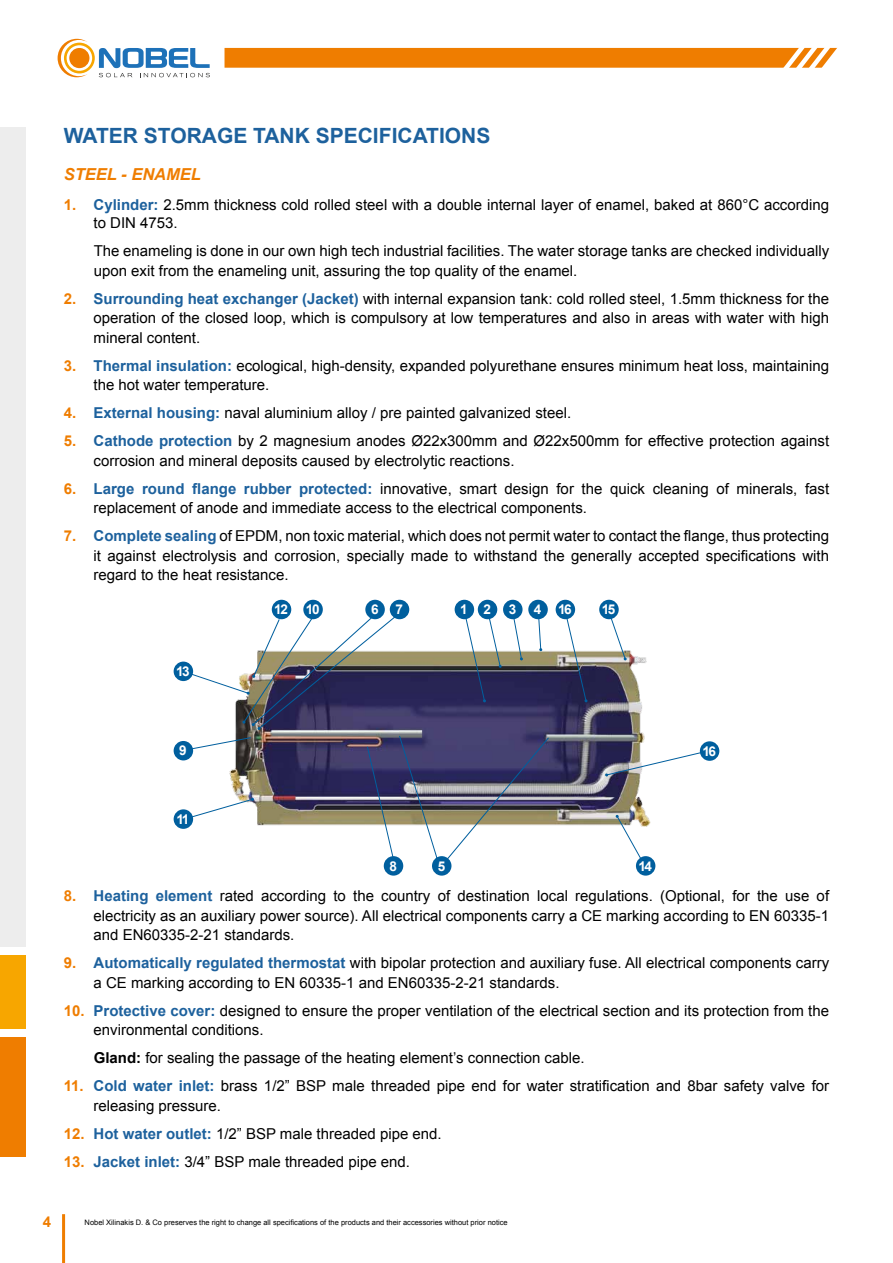
<style>
.page{position:relative;width:893px;height:1263px;background:#fff}
.page>*{position:absolute;margin:0;border:0;box-sizing:border-box;transform-origin:0 0}
.t1{font:700 21px "Arial";color:#1d619d}
.t2{font:italic 700 16.5px "Arial";color:#ef7d00}
.t3{font:15px/19.5px "Arial";color:#000}
.t4{font:700 15px "Arial";color:#ef7d00}
.t5{font:700 13.5px "Arial";letter-spacing:-.1em;color:#fff}
.t6{font:7.5px "Arial";color:#000}
.s1{font-weight:700;color:#ef7d00}
.s2{font-weight:700;color:#1d619d}
.s3{font-weight:700}
</style>
<div class="page">
<div style="left:0;top:1037px;width:26px;height:120px;background:#ef7d00"></div>
<div style="left:0;top:955px;width:26px;height:74px;background:#f7a600"></div>
<div style="left:0;top:128px;width:26px;height:819px;background:#ededed"></div>
<svg style="left:58px;top:39px;width:152px;height:38px"></svg>
<hr style="left:62px;top:1214px;width:3px;height:49px;background:#ef7d00">
<svg style="left:225px;top:47px;width:612px;height:21px;background:#f08918"></svg>
<img style="left:557px;top:650px;width:94px;height:176px">
<svg style="left:566px;top:616px;width:22px;height:86px"></svg>
<svg style="left:610px;top:617px;width:17px;height:43px"></svg>
<svg style="left:604px;top:749px;width:109px;height:27px"></svg>
<svg style="left:616px;top:815px;width:27px;height:46px"></svg>
<svg style="left:182px;top:612px;width:375px;height:250px"></svg>
<div style="left:303px;top:600px;width:20px;height:19px;background:#005f9e;border-radius:50%"></div>
<div style="left:272px;top:600px;width:19px;height:19px;background:#005f9e;border-radius:50%"></div>
<div style="left:599px;top:600px;width:20px;height:19px;background:#005f9e;border-radius:50%"></div>
<div style="left:556px;top:600px;width:19px;height:19px;background:#005f9e;border-radius:50%"></div>
<div style="left:455px;top:600px;width:19px;height:19px;background:#005f9e;border-radius:50%"></div>
<div style="left:390px;top:600px;width:19px;height:19px;background:#005f9e;border-radius:50%"></div>
<div style="left:365px;top:600px;width:20px;height:19px;background:#005f9e;border-radius:50%"></div>
<div style="left:478px;top:600px;width:19px;height:19px;background:#005f9e;border-radius:50%"></div>
<div style="left:503px;top:600px;width:20px;height:19px;background:#005f9e;border-radius:50%"></div>
<div style="left:528px;top:600px;width:20px;height:19px;background:#005f9e;border-radius:50%"></div>
<div style="left:174px;top:662px;width:19px;height:19px;background:#005f9e;border-radius:50%"></div>
<div style="left:174px;top:809px;width:19px;height:20px;background:#005f9e;border-radius:50%"></div>
<div style="left:174px;top:741px;width:19px;height:19px;background:#005f9e;border-radius:50%"></div>
<div style="left:636px;top:856px;width:19px;height:20px;background:#005f9e;border-radius:50%"></div>
<div style="left:384px;top:856px;width:19px;height:20px;background:#005f9e;border-radius:50%"></div>
<div style="left:432px;top:856px;width:19px;height:20px;background:#005f9e;border-radius:50%"></div>
<div style="left:700px;top:741px;width:19px;height:20px;background:#005f9e;border-radius:50%"></div>
<h1 class="t1" style="left:64px;top:122px;width:428px">WATER STORAGE TANK SPECIFICATIONS</h1>
<p class="t2" style="left:64px;top:164px;width:139px">STEEL - ENAMEL</p>
<p class="t3" style="left:94px;top:196px;width:737px;line-height:18px;text-indent:-30px"><span class="s1">1.</span> <span class="s2">Cylinder:</span> 2.5mm thickness cold rolled steel with a double internal layer of enamel, baked at 860°C according to DIN 4753.</p>
<p class="t3" style="left:94px;top:241px;width:737px">The enameling is done in our own high tech industrial facilities. The water storage tanks are checked individually upon exit from the enameling unit, assuring the top quality of the enamel.</p>
<p class="t3" style="left:94px;top:289px;width:737px;text-align:justify;text-indent:-30px"><span class="s1">2.</span> <span class="s2">Surrounding heat exchanger (Jacket)</span> with internal expansion tank: cold rolled steel, 1.5mm thickness for the operation of the closed loop, which is compulsory at low temperatures and also in areas with water with high mineral content.</p>
<p class="t3" style="left:94px;top:356px;width:737px;text-indent:-30px"><span class="s1">3.</span> <span class="s2">Thermal insulation:</span> ecological, high-density, expanded polyurethane ensures minimum heat loss, maintaining the hot water temperature.</p>
<p class="t3" style="left:64px;top:404px;width:509px"><span class="s1">4.</span> <span class="s2">External housing:</span> naval aluminium alloy / pre painted galvanized steel.</p>
<p class="t3" style="left:94px;top:432px;width:737px;text-indent:-30px"><span class="s1">5.</span> <span class="s2">Cathode protection</span> by 2 magnesium anodes Ø22x300mm and Ø22x500mm for effective protection against corrosion and mineral deposits caused by electrolytic reactions.</p>
<p class="t3" style="left:94px;top:479px;width:737px;text-indent:-30px"><span class="s1">6.</span> <span class="s2">Large round flange rubber protected:</span> innovative, smart design for the quick cleaning of minerals, fast replacement of anode and immediate access to the electrical components.</p>
<p class="t3" style="left:94px;top:527px;width:737px;text-align:justify;text-indent:-30px"><span class="s1">7.</span> <span class="s2">Complete sealing</span> of EPDM, non toxic material, which does not permit water to contact the flange, thus protecting it against electrolysis and corrosion, specially made to withstand the generally accepted specifications with regard to the heat resistance.</p>
<p class="t5" style="left:176px;top:663px;width:15px">13</p>
<p class="t5" style="left:179px;top:742px;width:9px">9</p>
<p class="t5" style="left:177px;top:810px;width:14px">11</p>
<p class="t5" style="left:274px;top:601px;width:15px">12</p>
<p class="t5" style="left:306px;top:601px;width:15px">10</p>
<p class="t5" style="left:371px;top:601px;width:9px">6</p>
<p class="t5" style="left:395px;top:601px;width:9px">7</p>
<p class="t5" style="left:460px;top:601px;width:32px">1 2</p>
<p class="t5" style="left:509px;top:601px;width:9px">3</p>
<p class="t5" style="left:534px;top:601px;width:39px">4 16</p>
<p class="t5" style="left:602px;top:601px;width:15px">15</p>
<p class="t5" style="left:389px;top:857px;width:9px">8</p>
<p class="t5" style="left:438px;top:857px;width:9px">5</p>
<p class="t5" style="left:638px;top:857px;width:15px">14</p>
<p class="t5" style="left:702px;top:742px;width:15px">16</p>
<p class="t3" style="left:94px;top:886px;width:737px;text-align:justify;text-indent:-30px"><span class="s1">8.</span> <span class="s2">Heating element</span> rated according to the country of destination local regulations. (Optional, for the use of electricity as an auxiliary power source). All electrical components carry a CE marking according to EN 60335-1 and EN60335-2-21 standards.</p>
<p class="t3" style="left:94px;top:953px;width:737px;text-indent:-30px"><span class="s1">9.</span> <span class="s2">Automatically regulated thermostat</span> with bipolar protection and auxiliary fuse. All electrical components carry a CE marking according to EN 60335-1 and EN60335-2-21 standards.</p>
<p class="t3" style="left:94px;top:1001px;width:737px;text-indent:-30px"><span class="s1">10.</span> <span class="s2">Protective cover:</span> designed to ensure the proper ventilation of the electrical section and its protection from the environmental conditions.</p>
<p class="t3" style="left:94px;top:1048px;width:492px"><span class="s3">Gland:</span> for sealing the passage of the heating element’s connection cable.</p>
<p class="t3" style="left:94px;top:1076px;width:737px;text-indent:-30px"><span class="s1">11.</span> <span class="s2">Cold water inlet:</span> brass 1/2” BSP male threaded pipe end for water stratification and 8bar safety valve for releasing pressure.</p>
<p class="t3" style="left:64px;top:1124px;width:379px"><span class="s1">12.</span> <span class="s2">Hot water outlet:</span> 1/2” BSP male threaded pipe end.</p>
<p class="t3" style="left:64px;top:1152px;width:348px"><span class="s1">13.</span> <span class="s2">Jacket inlet:</span> 3/4” BSP male threaded pipe end.</p>
<p class="t4" style="left:43px;top:1212px;width:10px">4</p>
<p class="t6" style="left:85px;top:1217px;width:425px">Nobel Xilinakis D. &amp; Co preserves the right to change all specifications of the products and their accessories without prior notice</p>
</div>
